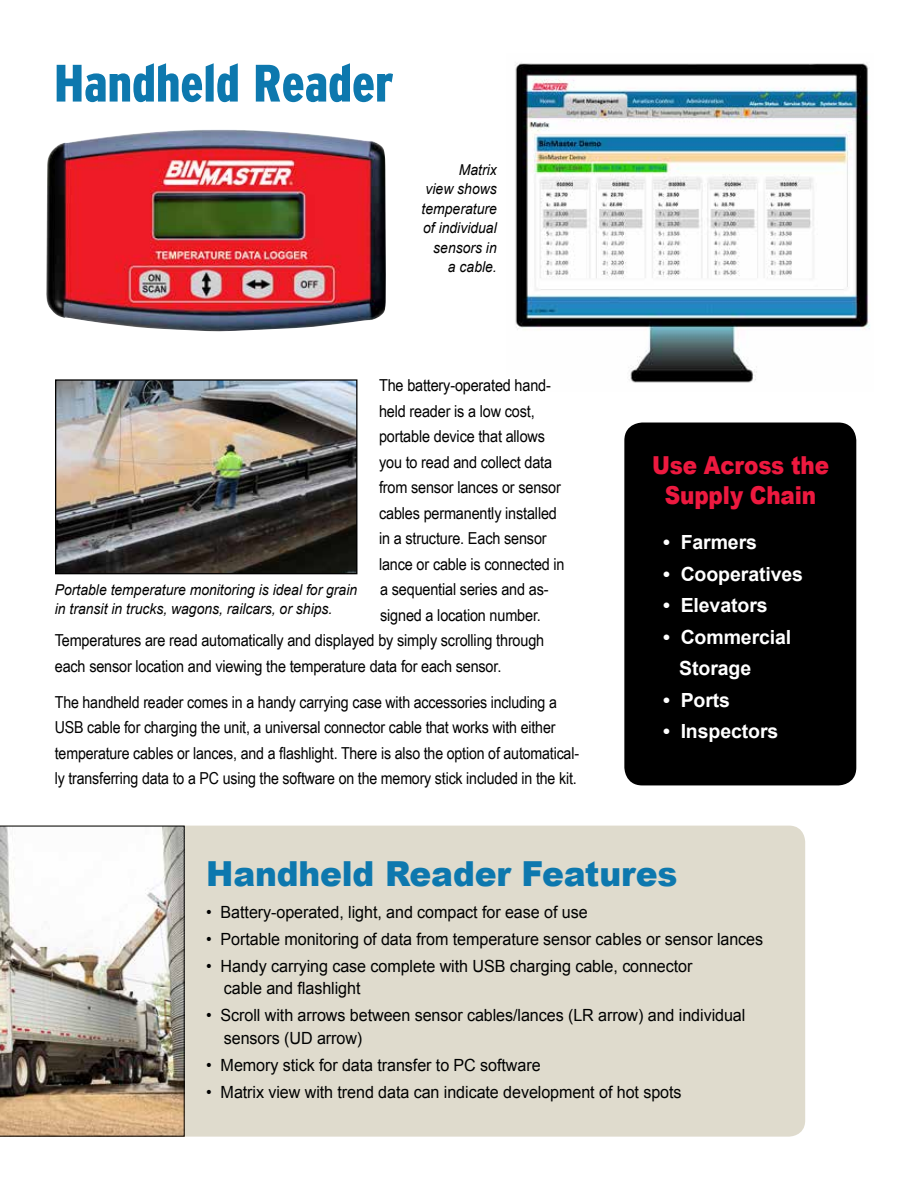
<style>
.page{position:relative;width:918px;height:1188px;background:#fff}
.page>*{position:absolute;margin:0;border:0;box-sizing:border-box;transform-origin:0 0}
.t1{font:900 condensed 52.5px "Interstate";color:#0d78ae}
.t2{font:900 34.5px "Arial";letter-spacing:-.005em;color:#0d78ae;scale:.95 1}
.t3{font:900 24.75px/30px "Arial";letter-spacing:-.01em;color:#ed193f;text-align:center;scale:.87 1}
.t4{font:700 19.5px/31.5px "Arial";letter-spacing:-.005em;color:#fff}
.t5{font:16.8px/22.5px "Arial";letter-spacing:-.005em;color:#000101;scale:.96 1}
.t6{font:16.5px "Arial Narrow";letter-spacing:-.01em;color:#000;scale:1.07 1}
.t7{font:16.5px/25.5px "Arial Narrow";letter-spacing:-.01em;color:#000;scale:1.05 1}
.t8{font:italic 15px/19.5px "Arial";color:#000;text-align:right;scale:.93 1}
</style>
<div class="page">
<img style="left:57px;top:381px;width:298px;height:191px">
<div style="left:55px;top:379px;width:302px;height:195px;border:1px solid #000"></div>
<img style="left:515px;top:63px;width:355px;height:320px">
<div style="left:185px;top:826px;width:620px;height:311px;background:#dfdbcd"></div>
<div style="left:624px;top:423px;width:232px;height:362px;background:#000;border-radius:18px"></div>
<img style="left:0;top:826px;width:185px;height:311px">
<img style="left:46px;top:129px;width:340px;height:202px">
<h1 class="t1" style="left:54px;top:54px;width:341px">Handheld Reader</h1>
<p class="t8" style="left:422px;top:160px;width:82px">Matrix<br>view shows temperature of individual sensors in<br>a cable.</p>
<p class="t6" style="left:379px;top:373px;width:162px">The battery-operated hand-</p>
<p class="t6" style="left:379px;top:399px;width:147px">held reader is a low cost,</p>
<p class="t6" style="left:379px;top:424px;width:157px">portable device that allows</p>
<p class="t6" style="left:379px;top:450px;width:163px">you to read and collect data</p>
<p class="t6" style="left:379px;top:475px;width:171px">from sensor lances or sensor</p>
<p class="t6" style="left:379px;top:501px;width:168px">cables permanently installed</p>
<p class="t6" style="left:379px;top:526px;width:158px">in a structure. Each sensor</p>
<p class="t6" style="left:379px;top:552px;width:175px">lance or cable is connected in</p>
<p class="t6" style="left:380px;top:577px;width:159px">a sequential series and as-</p>
<p class="t6" style="left:380px;top:603px;width:152px">signed a location number.</p>
<p class="t6" style="left:55px;top:628px;width:459px">Temperatures are read automatically and displayed by simply scrolling through</p>
<p class="t6" style="left:55px;top:654px;width:419px">each sensor location and viewing the temperature data for each sensor.</p>
<p class="t7" style="left:55px;top:689px;width:501px">The handheld reader comes in a handy carrying case with accessories including a USB cable for charging the unit, a universal connector cable that works with either temperature cables or lances, and a flashlight. There is also the option of automatical&shy;ly transferring data to a PC using the software on the memory stick included in the kit.</p>
<p class="t8" style="left:55px;top:580px;width:327px;text-align:left">Portable temperature monitoring is ideal for grain in transit in trucks, wagons, railcars, or ships.</p>
<h3 class="t3" style="left:652px;top:450px;width:205px">Use Across the<br>Supply Chain</h3>
<p class="t4" style="left:663px;top:527px;width:95px">• Farmers</p>
<p class="t4" style="left:663px;top:559px;width:141px">• Cooperatives</p>
<p class="t4" style="left:663px;top:590px;width:106px">• Elevators</p>
<p class="t4" style="left:679px;top:622px;width:114px;text-indent:-16px">• Commercial<br>Storage</p>
<p class="t4" style="left:663px;top:685px;width:68px">• Ports</p>
<p class="t4" style="left:663px;top:716px;width:117px">• Inspectors</p>
<h2 class="t2" style="left:206px;top:849px;width:498px">Handheld Reader Features</h2>
<p class="t5" style="left:206px;top:901px;width:399px">• Battery-operated, light, and compact for ease of use</p>
<p class="t5" style="left:206px;top:928px;width:582px">• Portable monitoring of data from temperature sensor cables or sensor lances</p>
<p class="t5" style="left:224px;top:955px;width:490px;text-indent:-18px">• Handy carrying case complete with USB charging cable, connector cable and flashlight</p>
<p class="t5" style="left:224px;top:1004px;width:545px;text-indent:-18px">• Scroll with arrows between sensor cables/lances (LR arrow) and individual sensors (UD arrow)</p>
<p class="t5" style="left:206px;top:1054px;width:350px">• Memory stick for data transfer to PC software</p>
<p class="t5" style="left:206px;top:1081px;width:497px">• Matrix view with trend data can indicate development of hot spots</p>
</div>
